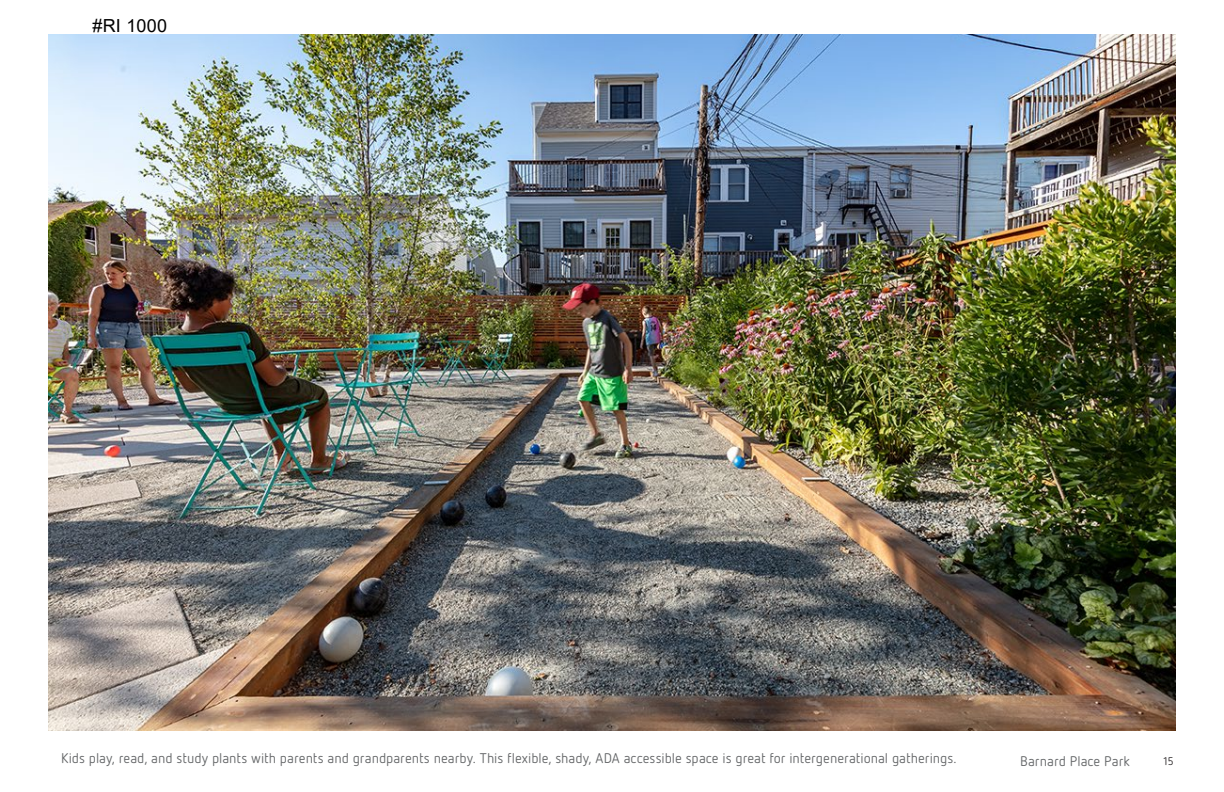
<style>
.page{position:relative;width:1224px;height:792px;background:#fff}
.page>*{position:absolute;margin:0;border:0;box-sizing:border-box;transform-origin:0 0}
.t1{font:18px "Arial";letter-spacing:.015em;color:#000}
.Heading_2__22_24{font:14px "Netto OT";color:#646668}
.t2{font:11px "Netto OT";color:#231f20}
</style>
<div class="page">
<img style="left:48px;top:34px;width:1128px;height:697px">
<p class="t1" style="left:92px;top:13px;width:76px">#RI 1000</p>
<p class="Heading_2__22_24" style="left:61px;top:750px;width:897px">Kids play, read, and study plants with parents and grandparents nearby. This flexible, shady, ADA accessible space is great for intergenerational gatherings.</p>
<p class="Heading_2__22_24" style="left:1020px;top:753px;width:111px">Barnard Place Park</p>
<p class="t2" style="left:1164px;top:754px;width:12px">15</p>
</div>
